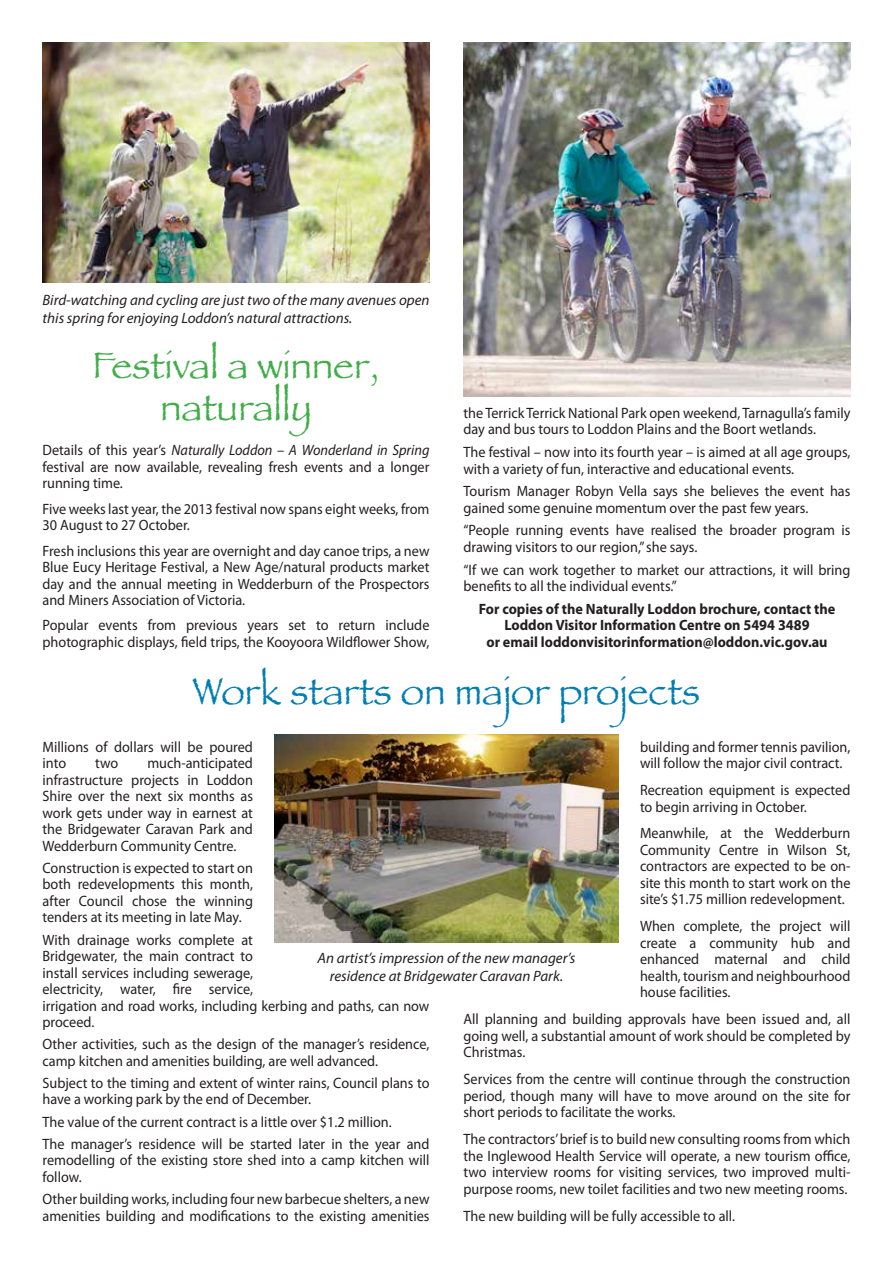
<style>
.page{position:relative;width:893px;height:1263px;background:#fff}
.page>*{position:absolute;margin:0;border:0;box-sizing:border-box;transform-origin:0 0}
.t1{font:39px "Papyrus";color:#007db1}
.t2{font:39px/42px "Papyrus";color:#41ad49;text-align:center}
.t3{font:15px/16.5px "Myriad Pro";color:#231f20;scale:.95 1}
.t4{font:italic 15px/18px "Myriad Pro";color:#231f20;text-align:center}
.t5{font:700 15px/16.5px "Myriad Pro";color:#231f20;text-align:center;scale:.95 1}
.s1{font-style:italic}
</style>
<div class="page">
<img style="left:274px;top:735px;width:345px;height:208px">
<img style="left:43px;top:43px;width:386px;height:240px">
<img style="left:463px;top:43px;width:387px;height:354px">
<p class="t4" style="left:43px;top:291px;width:388px;text-align:left">Bird-watching and cycling are just two of the many avenues open this spring for enjoying Loddon’s natural attractions.</p>
<h1 class="t2" style="left:92px;top:344px;width:289px">Festival a winner, naturally</h1>
<p class="t3" style="left:43px;top:442px;width:409px;text-align:justify">Details of this year’s <span class="s1">Naturally Loddon – A Wonderland in Spring </span>festival are now available, revealing fresh events and a longer running time.</p>
<p class="t3" style="left:43px;top:500px;width:409px">Five weeks last year, the 2013 festival now spans eight weeks, from<br>30 August to 27 October.</p>
<p class="t3" style="left:43px;top:542px;width:409px;text-align:justify">Fresh inclusions this year are overnight and day canoe trips, a new Blue Eucy Heritage Festival, a New Age/natural products market day and the annual meeting in Wedderburn of the Prospectors and Miners Association of Victoria.</p>
<p class="t3" style="left:43px;top:617px;width:409px">Popular events from previous years set to return include photographic displays, field trips, the Kooyoora Wildflower Show,</p>
<p class="t3" style="left:463px;top:404px;width:409px">the Terrick Terrick National Park open weekend, Tarnagulla’s family day and bus tours to Loddon Plains and the Boort wetlands.</p>
<p class="t3" style="left:463px;top:443px;width:409px">The festival – now into its fourth year – is aimed at all age groups, with a variety of fun, interactive and educational events.</p>
<p class="t3" style="left:463px;top:483px;width:409px">Tourism Manager Robyn Vella says she believes the event has gained some genuine momentum over the past few years.</p>
<p class="t3" style="left:463px;top:522px;width:409px">“People running events have realised the broader program is drawing visitors to our region,” she says.</p>
<p class="t3" style="left:463px;top:561px;width:409px">“If we can work together to market our attractions, it will bring benefits to all the individual events.”</p>
<p class="t5" style="left:479px;top:600px;width:377px">For copies of the Naturally Loddon brochure, contact the<br>Loddon Visitor Information Centre on 5494 3489<br>or email loddonvisitorinformation@loddon.vic.gov.au</p>
<h1 class="t1" style="left:193px;top:668px;width:509px">Work starts on major projects</h1>
<p class="t3" style="left:43px;top:738px;width:223px">Millions of dollars will be poured into</p>
<p class="t3" style="left:640px;top:738px;width:223px">building and former tennis pavilion, will follow the major civil contract.</p>
<p class="t3" style="left:640px;top:781px;width:223px">Recreation equipment is expected to begin arriving in October.</p>
<p class="t3" style="left:640px;top:825px;width:223px;text-align:justify">Meanwhile, at the Wedderburn Community Centre in Wilson St, contractors are expected to be on&shy;site this month to start work on the site’s $1.75 million redevelopment.</p>
<p class="t3" style="left:640px;top:918px;width:223px;text-align:justify">When complete, the project will create a community hub and enhanced maternal and child health, tourism and neighbourhood house facilities.</p>
<p class="t3" style="left:463px;top:1011px;width:409px;text-align:justify">All planning and building approvals have been issued and, all going well, a substantial amount of work should be completed by Christmas.</p>
<p class="t3" style="left:463px;top:1071px;width:409px;text-align:justify">Services from the centre will continue through the construction period, though many will have to move around on the site for short periods to facilitate the works.</p>
<p class="t3" style="left:463px;top:1130px;width:409px;text-align:justify">The contractors’ brief is to build new consulting rooms from which the Inglewood Health Service will operate, a new tourism office, two interview rooms for visiting services, two improved multi&shy;purpose rooms, new toilet facilities and two new meeting rooms.</p>
<p class="t3" style="left:463px;top:1207px;width:287px">The new building will be fully accessible to all.</p>
<p class="t3" style="left:43px;top:754px;width:223px;text-align:justify;text-indent:105px">much-anticipated infrastructure projects in Loddon Shire over the next six months as work gets under way in earnest at the Bridgewater Caravan Park and Wedderburn Community Centre.</p>
<p class="t3" style="left:43px;top:859px;width:223px;text-align:justify">Construction is expected to start on both redevelopments this month, after Council chose the winning tenders at its meeting in late May.</p>
<p class="t3" style="left:43px;top:931px;width:409px">With drainage works complete at<br>Bridgewater, the main contract to<br>install services including sewerage,<br>electricity, water, fire service,<br>irrigation and road works, including kerbing and paths, can now proceed.</p>
<p class="t3" style="left:43px;top:1036px;width:409px">Other activities, such as the design of the manager’s residence, camp kitchen and amenities building, are well advanced.</p>
<p class="t3" style="left:43px;top:1074px;width:409px">Subject to the timing and extent of winter rains, Council plans to have a working park by the end of December.</p>
<p class="t3" style="left:43px;top:1110px;width:409px;line-height:22.2px">The value of the current contract is a little over $1.2 million.<br>The manager’s residence will be started later in the year and</p>
<p class="t3" style="left:43px;top:1152px;width:409px">remodelling of the existing store shed into a camp kitchen will follow.</p>
<p class="t3" style="left:43px;top:1190px;width:409px">Other building works, including four new barbecue shelters, a new amenities building and modifications to the existing amenities</p>
<p class="t3" style="left:95px;top:754px;width:26px">two</p>
<p class="t4" style="left:318px;top:949px;width:259px">An artist’s impression of the new manager’s residence at Bridgewater Caravan Park.</p>
</div>
